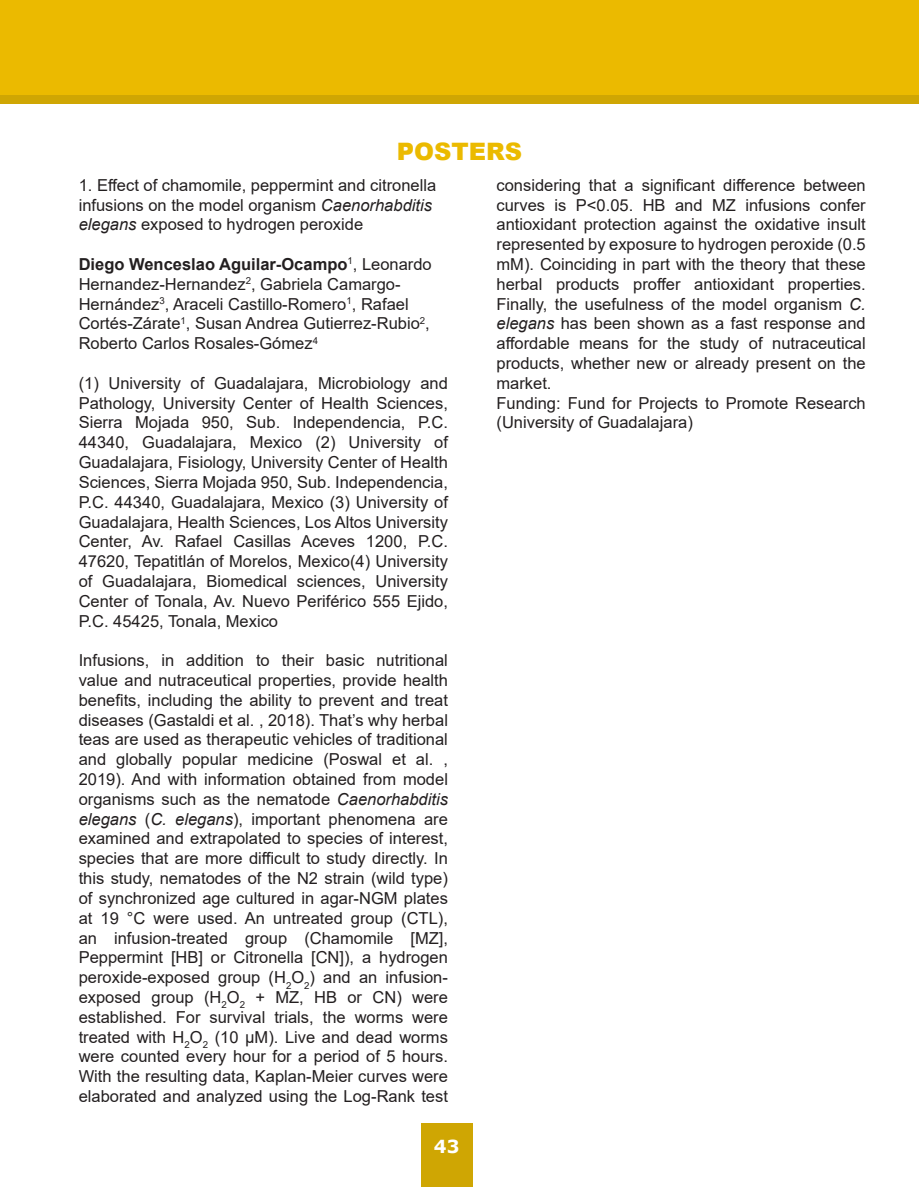
<style>
.page{position:relative;width:919px;height:1187px;background:#fff}
.page>*{position:absolute;margin:0;border:0;box-sizing:border-box;transform-origin:0 0}
.t1{font:900 24px "Arial";color:#ebba00}
.t2{font:700 18px "Verdana";color:#fff}
.t3{font:16.5px/19.8px "Arial";color:#231f20;text-align:justify}
.s1{font-style:italic}
.s2{font-weight:700}
</style>
<div class="page">
<div style="left:0;top:0;width:918px;height:104px;background:#ebba00"></div>
<div style="left:421px;top:1123px;width:51px;height:63px;background:#cfa603"></div>
<div style="left:0;top:96px;width:918px;height:8px;background:#cfa603"></div>
<p class="t1" style="left:397px;top:134px;width:127px">POSTERS</p>
<p class="t3" style="left:79px;top:175px;width:359px;text-align:left">1. Effect of chamomile, peppermint and citronella infusions on the model organism <span class="s1">Caenorhabditis elegans</span> exposed to hydrogen peroxide</p>
<p class="t3" style="left:79px;top:254px;width:354px;text-align:left"><span class="s2">Diego Wenceslao Aguilar-Ocampo</span><sup>1</sup>, Leonardo Hernandez-Hernandez<sup>2</sup>, Gabriela Camargo-Hernández<sup>3</sup>, Araceli Castillo-Romero<sup>1</sup>, Rafael Cortés-Zárate<sup>1</sup>, Susan Andrea Gutierrez-Rubio<sup>2</sup>, Roberto Carlos Rosales-Gómez<sup>4</sup></p>
<p class="t3" style="left:79px;top:373px;width:371px">(1) University of Guadalajara, Microbiology and Pathology, University Center of Health Sciences, Sierra Mojada 950, Sub. Independencia, P.C.<br>44340, Guadalajara, Mexico (2) University of Guadalajara, Fisiology, University Center of Health Sciences, Sierra Mojada 950, Sub. Independencia, P.C. 44340, Guadalajara, Mexico (3) University of Guadalajara, Health Sciences, Los Altos University Center, Av. Rafael Casillas Aceves 1200, P.C.<br>47620, Tepatitlán of Morelos, Mexico(4) University of Guadalajara, Biomedical sciences, University Center of Tonala, Av. Nuevo Periférico 555 Ejido, P.C. 45425, Tonala, Mexico</p>
<p class="t3" style="left:79px;top:650px;width:371px">Infusions, in addition to their basic nutritional value and nutraceutical properties, provide health benefits, including the ability to prevent and treat diseases (Gastaldi et al. , 2018). That’s why herbal teas are used as therapeutic vehicles of traditional and globally popular medicine (Poswal et al. , 2019). And with information obtained from model organisms such as the nematode <span class="s1">Caenorhabditis elegans</span> (<span class="s1">C. elegans</span>), important phenomena are examined and extrapolated to species of interest, species that are more difficult to study directly. In this study, nematodes of the N2 strain (wild type) of synchronized age cultured in agar-NGM plates at 19 °C were used. An untreated group (CTL), an infusion-treated group (Chamomile [MZ], Peppermint [HB] or Citronella [CN]), a hydrogen peroxide-exposed group (H<sub>2</sub>O<sub>2</sub>) and an infusion&shy;exposed group (H<sub>2</sub>O<sub>2</sub> + MZ, HB or CN) were established. For survival trials, the worms were treated with H<sub>2</sub>O<sub>2</sub> (10 μM). Live and dead worms were counted every hour for a period of 5 hours.<br>With the resulting data, Kaplan-Meier curves were elaborated and analyzed using the Log-Rank test</p>
<p class="t2" style="left:434px;top:1134px;width:27px">43</p>
<p class="t3" style="left:496px;top:175px;width:371px">considering that a significant difference between curves is P&lt;0.05. HB and MZ infusions confer antioxidant protection against the oxidative insult represented by exposure to hydrogen peroxide (0.5 mM). Coinciding in part with the theory that these herbal products proffer antioxidant properties.<br>Finally, the usefulness of the model organism <span class="s1">C. elegans</span> has been shown as a fast response and affordable means for the study of nutraceutical products, whether new or already present on the market.</p>
<p class="t3" style="left:496px;top:393px;width:371px">Funding: Fund for Projects to Promote Research (University of Guadalajara)</p>
</div>
